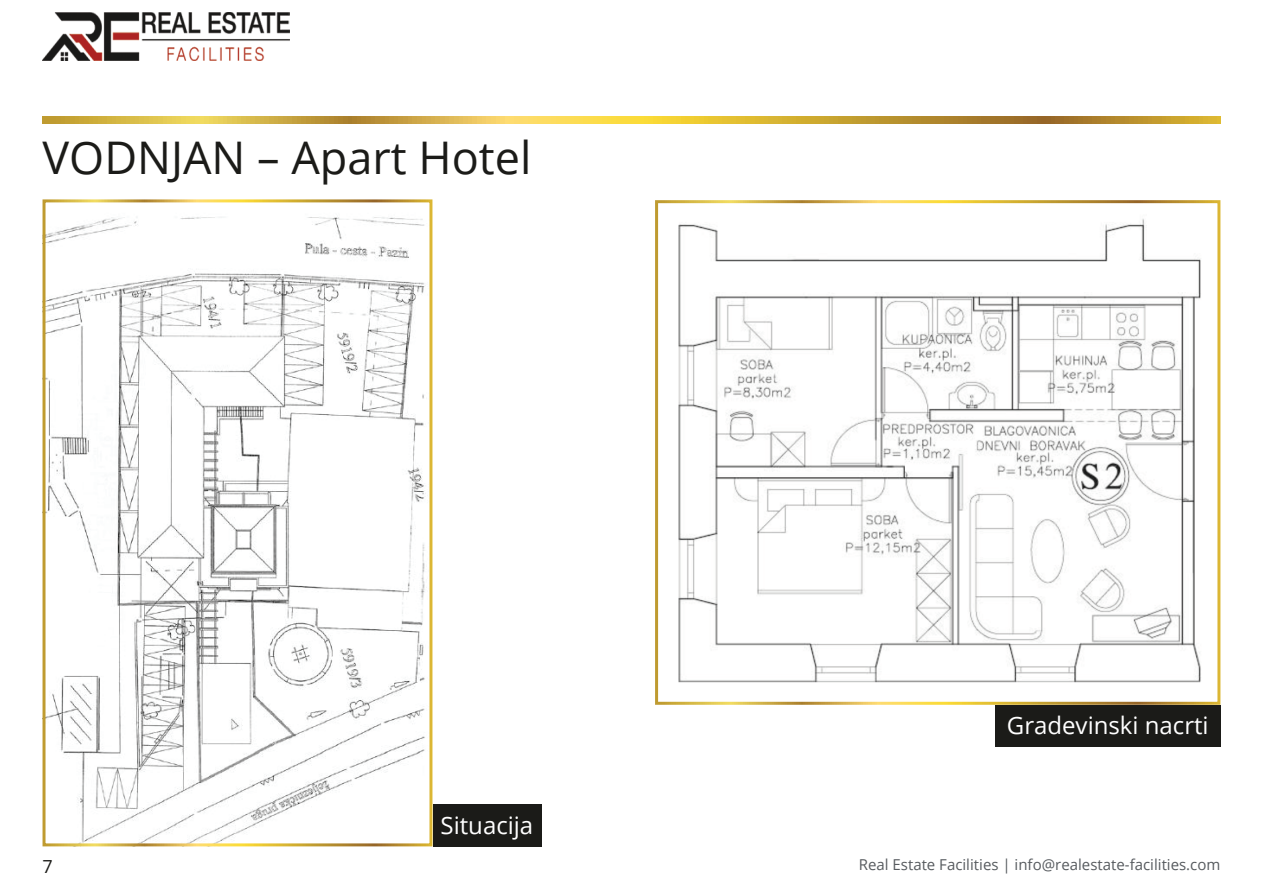
<style>
.page{position:relative;width:1263px;height:893px;background:#fff}
.page>*{position:absolute;margin:0;border:0;box-sizing:border-box;transform-origin:0 0}
.t1{font:45px "Open Sans";color:#1b1b18}
.t2{font:24px "Open Sans";color:#fff}
.t3{font:18px "Open Sans";color:#1b1b18}
.t4{font:15px "Open Sans";color:#575b5f}
</style>
<div class="page">
<img style="left:43px;top:13px;width:246px;height:48px">
<svg style="left:43px;top:117px;width:1177px;height:6px;background:#cfab3d"></svg>
<div style="left:995px;top:704px;width:225px;height:42px;background:#1b1b18"></div>
<img style="left:678px;top:218px;width:523px;height:465px">
<div style="left:655px;top:200px;width:565px;height:505px;border:3px solid #fff"></div>
<div style="left:432px;top:804px;width:110px;height:42px;background:#1b1b18"></div>
<img style="left:47px;top:217px;width:379px;height:625px">
<div style="left:43px;top:199px;width:389px;height:647px;border:3px solid #fff"></div>
<h1 class="t1" style="left:43px;top:127px;width:490px">VODNJAN – Apart Hotel</h1>
<h2 class="t2" style="left:440px;top:809px;width:94px">Situacija</h2>
<h2 class="t2" style="left:1007px;top:709px;width:203px">Gradevinski nacrti</h2>
<p class="t3" style="left:43px;top:854px;width:12px">7</p>
<p class="t4" style="left:859px;top:855px;width:363px">Real Estate Facilities | info@realestate-facilities.com</p>
</div>
